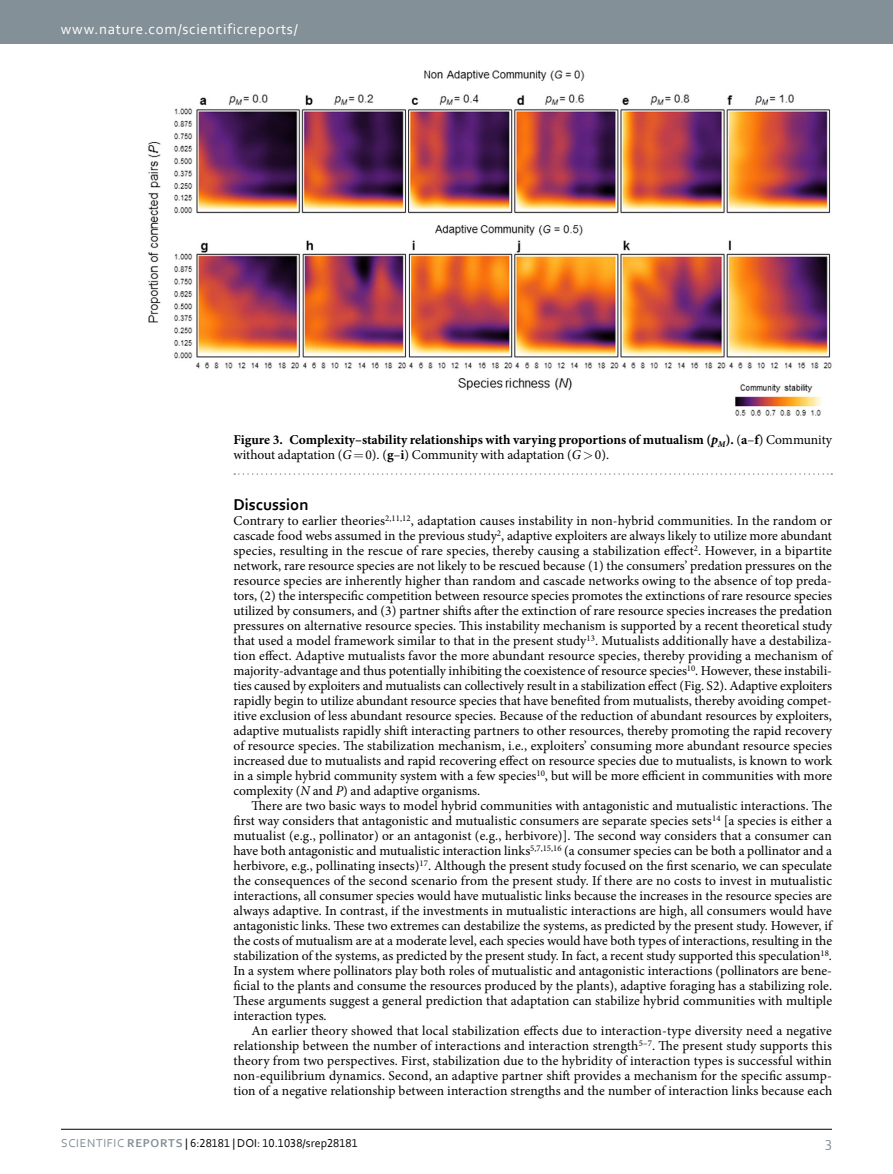
<style>
.page{position:relative;width:893px;height:1174px;background:#fff}
.page>*{position:absolute;margin:0;border:0;box-sizing:border-box;transform-origin:0 0}
.t1{font:16.5px "Corbel Bold 2";color:#000}
.t2{font:15px "Corbel";letter-spacing:.045em;color:#fff}
.t3{font:15px "Corbel";color:#839097}
.t4{font:13.5px/15px "Minion Pro";color:#000;text-align:justify}
.t5{font:700 13.5px/15px "Minion Pro";letter-spacing:-.005em;color:#000}
.t6{font:12px "Corbel 2";color:#000}
.s1{font-style:italic}
.s2{font-weight:400}
.s3{font-weight:400;font-style:italic}
.s4{font-family:"Corbel";color:#839097}
.s5{font-family:"Corbel Bold 2";color:#839097}
</style>
<div class="page">
<div style="left:0;top:0;width:893px;height:43px;background:#839097"></div>
<hr style="left:61px;top:1129px;width:771px;height:1px;background:#000">
<img style="left:148px;top:70px;width:684px;height:346px">
<svg style="left:234px;top:473px;width:598px;height:2px"></svg>
<p class="t2" style="left:61px;top:19px;width:238px">www.nature.com/scientificreports/</p>
<p class="t5" style="left:233px;top:432px;width:600px">Figure 3. Complexity–stability relationships with varying proportions of mutualism (<span class="s1">p</span><sub>M</sub>). <span class="s2">(</span>a<span class="s2">–</span>f<span class="s2">) Community without adaptation (</span><span class="s3">G</span> <span class="s2">0). (</span>g<span class="s2">–</span>i<span class="s2">) Community with adaptation (</span><span class="s3">G</span> <span class="s2">0).</span></p>
<p class="t1" style="left:233px;top:494px;width:77px">Discussion</p>
<p class="t4" style="left:233px;top:513px;width:600px">Contrary to earlier theories<sup>2,11,12</sup>, adaptation causes instability in non-hybrid communities. In the random or cascade food webs assumed in the previous study<sup>2</sup>, adaptive exploiters are always likely to utilize more abundant species, resulting in the rescue of rare species, thereby causing a stabilization effect<sup>2</sup>. However, in a bipartite network, rare resource species are not likely to be rescued because (1) the consumers’ predation pressures on the resource species are inherently higher than random and cascade networks owing to the absence of top preda&shy;tors, (2) the interspecific competition between resource species promotes the extinctions of rare resource species utilized by consumers, and (3) partner shifts after the extinction of rare resource species increases the predation pressures on alternative resource species. This instability mechanism is supported by a recent theoretical study that used a model framework similar to that in the present study<sup>13</sup>. Mutualists additionally have a destabiliza&shy;tion effect. Adaptive mutualists favor the more abundant resource species, thereby providing a mechanism of majority-advantage and thus potentially inhibiting the coexistence of resource species<sup>10</sup>. However, these instabili&shy;ties caused by exploiters and mutualists can collectively result in a stabilization effect (Fig. S2). Adaptive exploiters rapidly begin to utilize abundant resource species that have benefited from mutualists, thereby avoiding compet&shy;itive exclusion of less abundant resource species. Because of the reduction of abundant resources by exploiters, adaptive mutualists rapidly shift interacting partners to other resources, thereby promoting the rapid recovery of resource species. The stabilization mechanism, i.e., exploiters’ consuming more abundant resource species increased due to mutualists and rapid recovering effect on resource species due to mutualists, is known to work in a simple hybrid community system with a few species<sup>10</sup>, but will be more efficient in communities with more complexity (<span class="s1">N</span> and <span class="s1">P</span>) and adaptive organisms.</p>
<p class="t4" style="left:233px;top:798px;width:600px;text-indent:18px">There are two basic ways to model hybrid communities with antagonistic and mutualistic interactions. The first way considers that antagonistic and mutualistic consumers are separate species sets<sup>14</sup> [a species is either a mutualist (e.g., pollinator) or an antagonist (e.g., herbivore)]. The second way considers that a consumer can have both antagonistic and mutualistic interaction links<sup>5,7,15,16</sup> (a consumer species can be both a pollinator and a herbivore, e.g., pollinating insects)<sup>17</sup>. Although the present study focused on the first scenario, we can speculate the consequences of the second scenario from the present study. If there are no costs to invest in mutualistic interactions, all consumer species would have mutualistic links because the increases in the resource species are always adaptive. In contrast, if the investments in mutualistic interactions are high, all consumers would have antagonistic links. These two extremes can destabilize the systems, as predicted by the present study. However, if the costs of mutualism are at a moderate level, each species would have both types of interactions, resulting in the stabilization of the systems, as predicted by the present study. In fact, a recent study supported this speculation<sup>18</sup>.<br>In a system where pollinators play both roles of mutualistic and antagonistic interactions (pollinators are bene&shy;ficial to the plants and consume the resources produced by the plants), adaptive foraging has a stabilizing role.<br>These arguments suggest a general prediction that adaptation can stabilize hybrid communities with multiple interaction types.</p>
<p class="t4" style="left:233px;top:1023px;width:600px;text-indent:18px">An earlier theory showed that local stabilization effects due to interaction-type diversity need a negative relationship between the number of interactions and interaction strength<sup>5–7</sup>. The present study supports this theory from two perspectives. First, stabilization due to the hybridity of interaction types is successful within non-equilibrium dynamics. Second, an adaptive partner shift provides a mechanism for the specific assump&shy;tion of a negative relationship between interaction strengths and the number of interaction links because each</p>
<p class="t6" style="left:61px;top:1135px;width:298px"><span class="s4">Scientific</span> <span class="s5">REPOrTS</span> | 6:28181 | DOI: 10.1038/srep28181</p>
<p class="t3" style="left:825px;top:1132px;width:8px">3</p>
</div>
